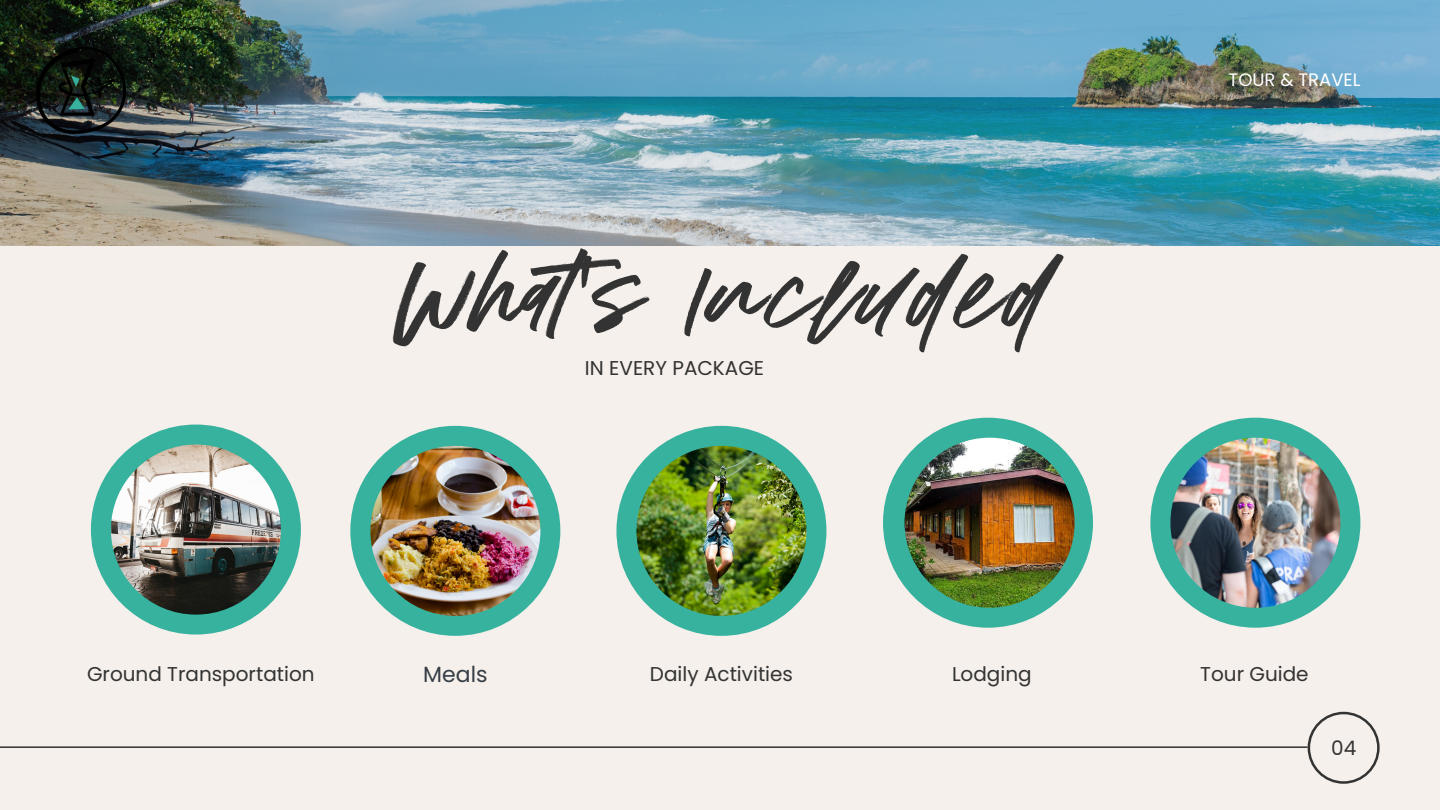
<style>
.page{position:relative;width:1440px;height:810px;background:#f5f0eb}
.page>*{position:absolute;margin:0;border:0;box-sizing:border-box;transform-origin:0 0}
.t1{font:90px "Addictive";color:#333}
.t2{font:22px "Poppins";color:#363d46}
.t3{font:20px "Poppins";color:#333}
.t4{font:18px "Poppins";color:#fff}
</style>
<div class="page">
<img style="left:0;top:0;width:1440px;height:245px">
<div style="left:350px;top:426px;width:210px;height:210px;background:#36b29e;border-radius:50%"></div>
<div style="left:91px;top:425px;width:210px;height:210px;background:#36b29e;border-radius:50%"></div>
<div style="left:616px;top:426px;width:210px;height:210px;background:#36b29e;border-radius:50%"></div>
<div style="left:883px;top:418px;width:210px;height:210px;background:#36b29e;border-radius:50%"></div>
<div style="left:1150px;top:418px;width:210px;height:210px;background:#36b29e;border-radius:50%"></div>
<hr style="left:0;top:746px;width:1307px;height:2px;background:#333">
<svg style="left:1308px;top:712px;width:72px;height:72px"></svg>
<img style="left:370px;top:446px;width:170px;height:170px;border-radius:50%">
<img style="left:111px;top:445px;width:170px;height:170px;border-radius:50%">
<img style="left:636px;top:446px;width:171px;height:170px;border-radius:50%">
<img style="left:905px;top:438px;width:170px;height:170px;border-radius:50%">
<img style="left:1170px;top:438px;width:171px;height:170px;border-radius:50%">
<img style="left:37px;top:48px;width:89px;height:85px">
<p class="t1" style="left:392px;top:255px;width:657px">What's Included</p>
<p class="t3" style="left:585px;top:354px;width:181px">IN EVERY PACKAGE</p>
<p class="t4" style="left:1229px;top:67px;width:133px">TOUR &amp; TRAVEL</p>
<p class="t3" style="left:87px;top:660px;width:229px">Ground Transportation</p>
<p class="t2" style="left:423px;top:659px;width:66px">Meals</p>
<p class="t3" style="left:650px;top:660px;width:145px">Daily Activities</p>
<p class="t3" style="left:952px;top:660px;width:81px">Lodging</p>
<p class="t3" style="left:1200px;top:660px;width:110px">Tour Guide</p>
<p class="t3" style="left:1331px;top:734px;width:27px">04</p>
</div>
